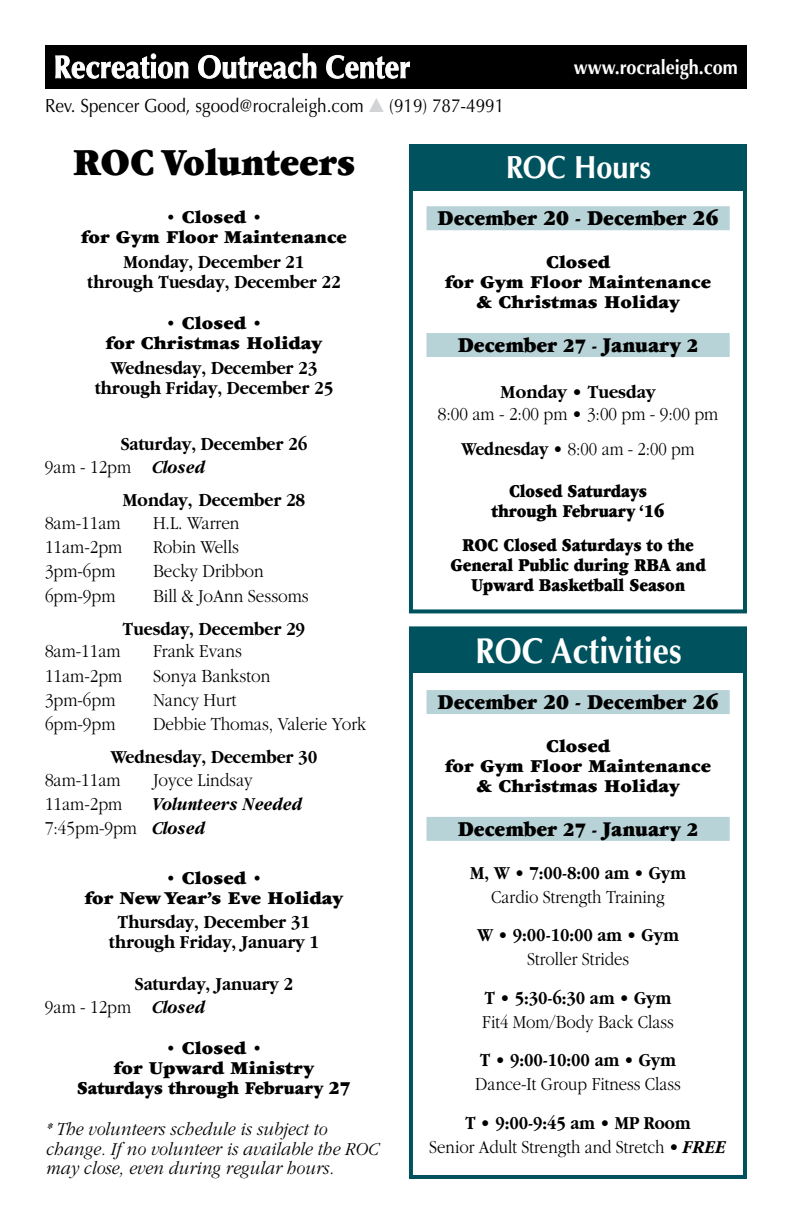
<style>
.page{position:relative;width:792px;height:1224px;background:#fff}
.page>*{position:absolute;margin:0;border:0;box-sizing:border-box;transform-origin:0 0}
.t1{font:900 40px "Garamond";color:#000;scale:.9 1}
.t2{font:700 36px "Optima";color:#fff;scale:.9 1}
.t3{font:700 32px "Optima";color:#fff;scale:.9 1}
.t4{font:900 22px "Garamond";color:#000;scale:.9 1}
.t5{font:700 20px "Optima";color:#fff;scale:.9 1}
.t6{font:700 19px/20px "Garamond";color:#000;text-align:center;scale:.9 1}
.t7{font:300 19px/35px "Garamond";color:#000;text-align:center;scale:.9 1}
.t8{font:900 19px/20px "Garamond";letter-spacing:.005em;color:#000;text-align:center}
.t9{font:300 19px/24px "Garamond";color:#000;text-align:center;scale:.88 1}
.t10{font:900 19px/20px "Garamond";letter-spacing:.005em;color:#000;text-align:center;scale:.84 1}
.t11{font:italic 300 19px/19.4px "Garamond";letter-spacing:.005em;color:#000;scale:.92 1}
.t12{font:700 19px "Garamond";color:#000;scale:.88 1}
.t13{font:19px "Optima";color:#000;scale:.9 1}
.t14{font:italic 700 19px/24.2px "Garamond";letter-spacing:.005em;color:#000;scale:.88 1}
.t15{font:700 19px "Garamond";color:#000;scale:.92 1}
.s1{color:#d1d3d4}
.s2{font-weight:300}
.s3{font-style:italic}
.s4{font-weight:300;font-style:normal}
.s5{font-size:20px}
.s6{font-weight:700}
.s7{font-weight:700;font-style:italic}
</style>
<div class="page">
<div style="left:45px;top:45px;width:702px;height:43px;background:#000"></div>
<svg style="left:55px;top:53px;width:133px;height:26px"></svg>
<svg style="left:198px;top:53px;width:118px;height:26px"></svg>
<svg style="left:326px;top:55px;width:84px;height:24px"></svg>
<div style="left:409px;top:144px;width:338px;height:469px;border:4px solid #00535e"></div>
<div style="left:409px;top:626px;width:338px;height:553px;border:4px solid #00535e"></div>
<div style="left:410px;top:145px;width:337px;height:46px;background:#00535e"></div>
<div style="left:410px;top:627px;width:337px;height:46px;background:#00535e"></div>
<div style="left:427px;top:206px;width:303px;height:24px;background:#b8d3d7"></div>
<div style="left:427px;top:333px;width:303px;height:24px;background:#b8d3d7"></div>
<div style="left:427px;top:690px;width:303px;height:24px;background:#b8d3d7"></div>
<div style="left:427px;top:817px;width:303px;height:24px;background:#b8d3d7"></div>
<p class="t13" style="left:45px;top:95px;width:512px">Rev. Spencer Good, sgood@rocraleigh.com <span class="s1">▲</span> (919) 787-4991</p>
<p class="t5" style="left:574px;top:55px;width:184px">www.rocraleigh.com</p>
<h1 class="t1" style="left:73px;top:140px;width:316px">ROC Volunteers</h1>
<p class="t8" style="left:81px;top:207px;width:267px">• Closed •<br>for Gym Floor Maintenance</p>
<p class="t6" style="left:87px;top:252px;width:283px">Monday, December 21<br>through Tuesday, December 22</p>
<p class="t8" style="left:106px;top:313px;width:218px">• Closed •<br>for Christmas Holiday</p>
<p class="t6" style="left:95px;top:357px;width:267px">Wednesday, December 23 through Friday, December 25</p>
<p class="t6" style="left:45px;top:433px;width:293px;line-height:22.8px;text-align:left;text-indent:76px">Saturday, December 26<br><span class="s2">9am - 12pm</span> <span class="s3">Closed</span></p>
<p class="t6" style="left:123px;top:490px;width:204px">Monday, December 28</p>
<p class="t7" style="left:45px;top:505px;width:85px">8am-11am</p>
<p class="t7" style="left:153px;top:505px;width:98px">H.L. Warren</p>
<p class="t7" style="left:45px;top:530px;width:87px">11am-2pm</p>
<p class="t7" style="left:153px;top:530px;width:97px">Robin Wells</p>
<p class="t7" style="left:45px;top:554px;width:80px">3pm-6pm</p>
<p class="t7" style="left:153px;top:554px;width:125px">Becky Dribbon</p>
<p class="t7" style="left:45px;top:578px;width:80px">6pm-9pm</p>
<p class="t7" style="left:153px;top:578px;width:174px">Bill &amp; JoAnn Sessoms</p>
<p class="t6" style="left:123px;top:618px;width:204px">Tuesday, December 29</p>
<p class="t7" style="left:45px;top:634px;width:85px">8am-11am</p>
<p class="t7" style="left:153px;top:634px;width:100px">Frank Evans</p>
<p class="t7" style="left:45px;top:658px;width:87px">11am-2pm</p>
<p class="t7" style="left:153px;top:658px;width:132px">Sonya Bankston</p>
<p class="t7" style="left:45px;top:682px;width:80px">3pm-6pm</p>
<p class="t7" style="left:153px;top:682px;width:94px">Nancy Hurt</p>
<p class="t7" style="left:45px;top:707px;width:80px">6pm-9pm</p>
<p class="t7" style="left:153px;top:707px;width:239px">Debbie Thomas, Valerie York</p>
<p class="t6" style="left:111px;top:747px;width:231px">Wednesday, December 30</p>
<p class="t7" style="left:45px;top:762px;width:85px">8am-11am</p>
<p class="t7" style="left:153px;top:762px;width:112px">Joyce Lindsay</p>
<p class="t7" style="left:45px;top:787px;width:87px">11am-2pm</p>
<p class="t14" style="left:45px;top:792px;width:295px;text-indent:108px">Volunteers Needed<br><span class="s4">7:45pm-9pm</span> Closed</p>
<p class="t8" style="left:85px;top:868px;width:260px">• Closed •<br>for New Year’s Eve Holiday</p>
<p class="t6" style="left:109px;top:912px;width:235px">Thursday, December 31 through Friday, January 1</p>
<p class="t6" style="left:45px;top:972px;width:277px;line-height:22.8px;text-align:left;text-indent:90px">Saturday, January 2<br><span class="s2">9am - 12pm</span> <span class="s3">Closed</span></p>
<p class="t8" style="left:77px;top:1039px;width:275px">• Closed •<br>for Upward Ministry<br>Saturdays through February 27</p>
<p class="t11" style="left:45px;top:1120px;width:364px">* The volunteers schedule is subject to change. If no volunteer is available the ROC may close, even during regular hours.</p>
<h3 class="t3" style="left:506px;top:149px;width:163px">ROC Hours</h3>
<p class="t4" style="left:438px;top:207px;width:314px">December 20 - December 26</p>
<p class="t8" style="left:445px;top:252px;width:267px">Closed<br>for Gym Floor Maintenance &amp; Christmas Holiday</p>
<p class="t4" style="left:458px;top:333px;width:269px">December <span class="s5">27 -</span> January <span class="s5">2</span></p>
<p class="t15" style="left:501px;top:381px;width:170px">Monday • Tuesday</p>
<p class="t7" style="left:438px;top:397px;width:313px">8:00 am - 2:00 pm • 3:00 pm - 9:00 pm<br><span class="s6">Wednesday •</span> 8:00 am - 2:00 pm</p>
<p class="t10" style="left:492px;top:481px;width:207px">Closed Saturdays through February ‘16</p>
<p class="t10" style="left:450px;top:536px;width:305px">ROC Closed Saturdays to the<br>General Public during RBA and<br>Upward Basketball Season</p>
<h2 class="t2" style="left:475px;top:630px;width:231px">ROC Activities</h2>
<p class="t4" style="left:438px;top:690px;width:314px">December 20 - December 26</p>
<p class="t8" style="left:445px;top:736px;width:267px">Closed<br>for Gym Floor Maintenance &amp; Christmas Holiday</p>
<p class="t4" style="left:458px;top:817px;width:269px">December <span class="s5">27 -</span> January <span class="s5">2</span></p>
<p class="t12" style="left:470px;top:862px;width:247px">M, W • 7:00-8:00 am • Gym</p>
<p class="t9" style="left:491px;top:885px;width:199px">Cardio Strength Training</p>
<p class="t12" style="left:477px;top:924px;width:230px">W • 9:00-10:00 am • Gym</p>
<p class="t9" style="left:527px;top:947px;width:117px">Stroller Strides</p>
<p class="t12" style="left:485px;top:987px;width:213px">T • 5:30-6:30 am • Gym</p>
<p class="t9" style="left:482px;top:1010px;width:219px">Fit4 Mom/Body Back Class</p>
<p class="t12" style="left:480px;top:1049px;width:224px">T • 9:00-10:00 am • Gym</p>
<p class="t9" style="left:475px;top:1072px;width:235px">Dance-It Group Fitness Class</p>
<p class="t9" style="left:429px;top:1111px;width:340px"><span class="s6">T • 9:00-9:45 am • MP Room<br></span>Senior Adult Strength and Stretch • <span class="s7">FREE</span></p>
</div>
